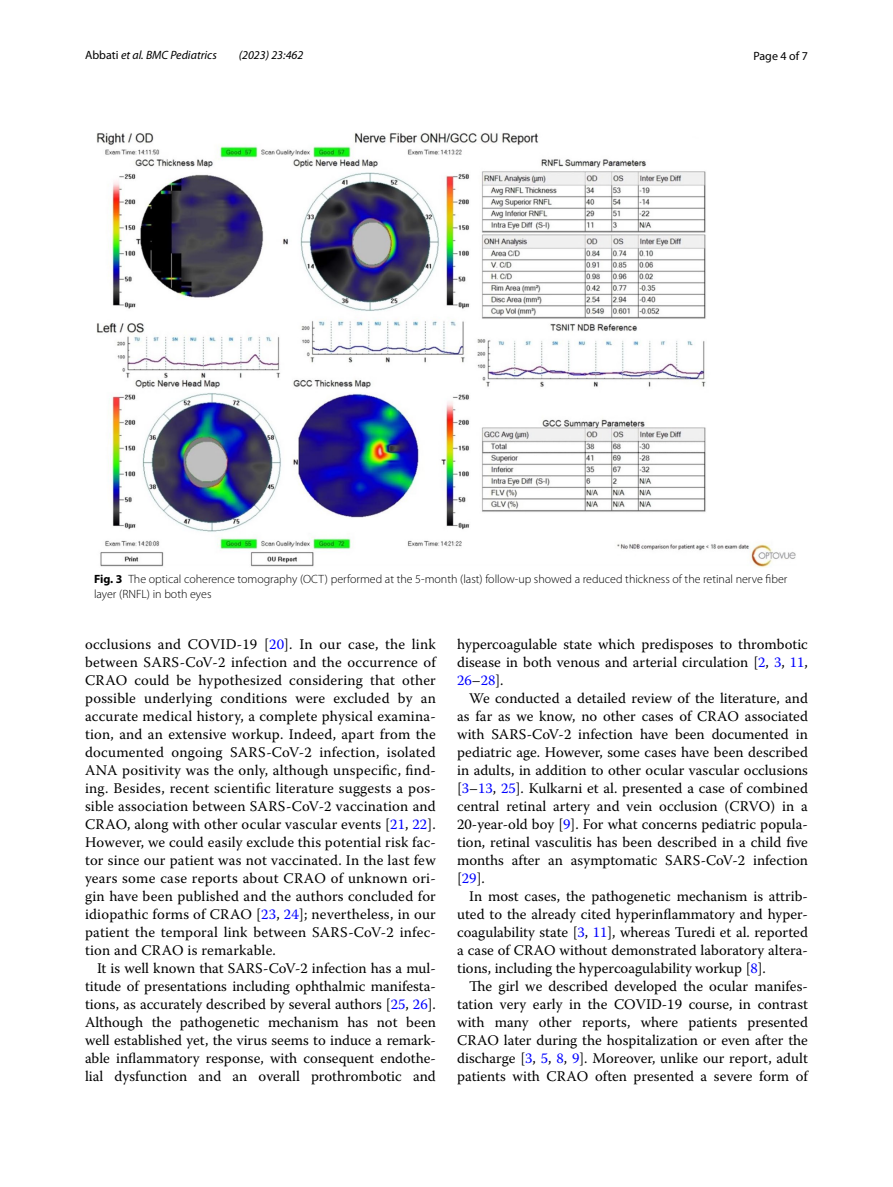
<style>
.page{position:relative;width:893px;height:1187px;background:#fff}
.page>*{position:absolute;margin:0;border:0;box-sizing:border-box;transform-origin:0 0}
.t1{font:14.7px/18px "Warnock Pro";color:#000;text-align:justify}
.t2{font:300 12px/15px "Myriad Pro";color:#000}
.t3{font:italic 12px "Myriad Pro";color:#000}
.t4{font:12px "Myriad Pro";color:#000}
.s1{font-style:normal}
.s2{font-weight:700}
.s3{color:#00f}
</style>
<div class="page">
<img style="left:96px;top:133px;width:700px;height:434px">
<p class="t3" style="left:85px;top:48px;width:133px"><span class="s1">Abbati</span> et al. BMC Pediatrics</p>
<p class="t3" style="left:239px;top:48px;width:66px">(2023) 23:462</p>
<p class="t4" style="left:753px;top:48px;width:56px">Page 4 of 7</p>
<p class="t2" style="left:94px;top:571px;width:695px"><span class="s2">Fig. 3</span> The optical coherence tomography (OCT) performed at the 5-month (last) follow-up showed a reduced thickness of the retinal nerve fiber layer (RNFL) in both eyes</p>
<p class="t1" style="left:85px;top:635px;width:352px">occlusions and COVID-19 [<span class="s3">20</span>]. In our case, the link between SARS-CoV-2 infection and the occurrence of CRAO could be hypothesized considering that other possible underlying conditions were excluded by an accurate medical history, a complete physical examina&shy;tion, and an extensive workup. Indeed, apart from the documented ongoing SARS-CoV-2 infection, isolated ANA positivity was the only, although unspecific, find&shy;ing. Besides, recent scientific literature suggests a pos&shy;sible association between SARS-CoV-2 vaccination and CRAO, along with other ocular vascular events [<span class="s3">21</span>, <span class="s3">22</span>].<br>However, we could easily exclude this potential risk fac&shy;tor since our patient was not vaccinated. In the last few years some case reports about CRAO of unknown ori&shy;gin have been published and the authors concluded for idiopathic forms of CRAO [<span class="s3">23</span>, <span class="s3">24</span>]; nevertheless, in our patient the temporal link between SARS-CoV-2 infec&shy;tion and CRAO is remarkable.</p>
<p class="t1" style="left:85px;top:959px;width:352px;text-indent:12px">It is well known that SARS-CoV-2 infection has a mul&shy;titude of presentations including ophthalmic manifesta&shy;tions, as accurately described by several authors [<span class="s3">25</span>, <span class="s3">26</span>].<br>Although the pathogenetic mechanism has not been well established yet, the virus seems to induce a remark&shy;able inflammatory response, with consequent endothe&shy;lial dysfunction and an overall prothrombotic and</p>
<p class="t1" style="left:457px;top:635px;width:352px">hypercoagulable state which predisposes to thrombotic disease in both venous and arterial circulation [<span class="s3">2</span>, <span class="s3">3</span>, <span class="s3">11</span>, <span class="s3">26</span>–<span class="s3">28</span>].</p>
<p class="t1" style="left:457px;top:689px;width:352px;text-indent:12px">We conducted a detailed review of the literature, and as far as we know, no other cases of CRAO associated with SARS-CoV-2 infection have been documented in pediatric age. However, some cases have been described in adults, in addition to other ocular vascular occlusions [<span class="s3">3</span>–<span class="s3">13</span>, <span class="s3">25</span>]. Kulkarni et al. presented a case of combined central retinal artery and vein occlusion (CRVO) in a 20-year-old boy [<span class="s3">9</span>]. For what concerns pediatric popula&shy;tion, retinal vasculitis has been described in a child five months after an asymptomatic SARS-CoV-2 infection [<span class="s3">29</span>].</p>
<p class="t1" style="left:457px;top:887px;width:352px;text-indent:12px">In most cases, the pathogenetic mechanism is attrib&shy;uted to the already cited hyperinflammatory and hyper&shy;coagulability state [<span class="s3">3</span>, <span class="s3">11</span>], whereas Turedi et al. reported a case of CRAO without demonstrated laboratory altera&shy;tions, including the hypercoagulability workup [<span class="s3">8</span>].</p>
<p class="t1" style="left:457px;top:977px;width:352px;text-indent:12px">The girl we described developed the ocular manifes&shy;tation very early in the COVID-19 course, in contrast with many other reports, where patients presented CRAO later during the hospitalization or even after the discharge [<span class="s3">3</span>, <span class="s3">5</span>, <span class="s3">8</span>, <span class="s3">9</span>]. Moreover, unlike our report, adult patients with CRAO often presented a severe form of</p>
</div>
